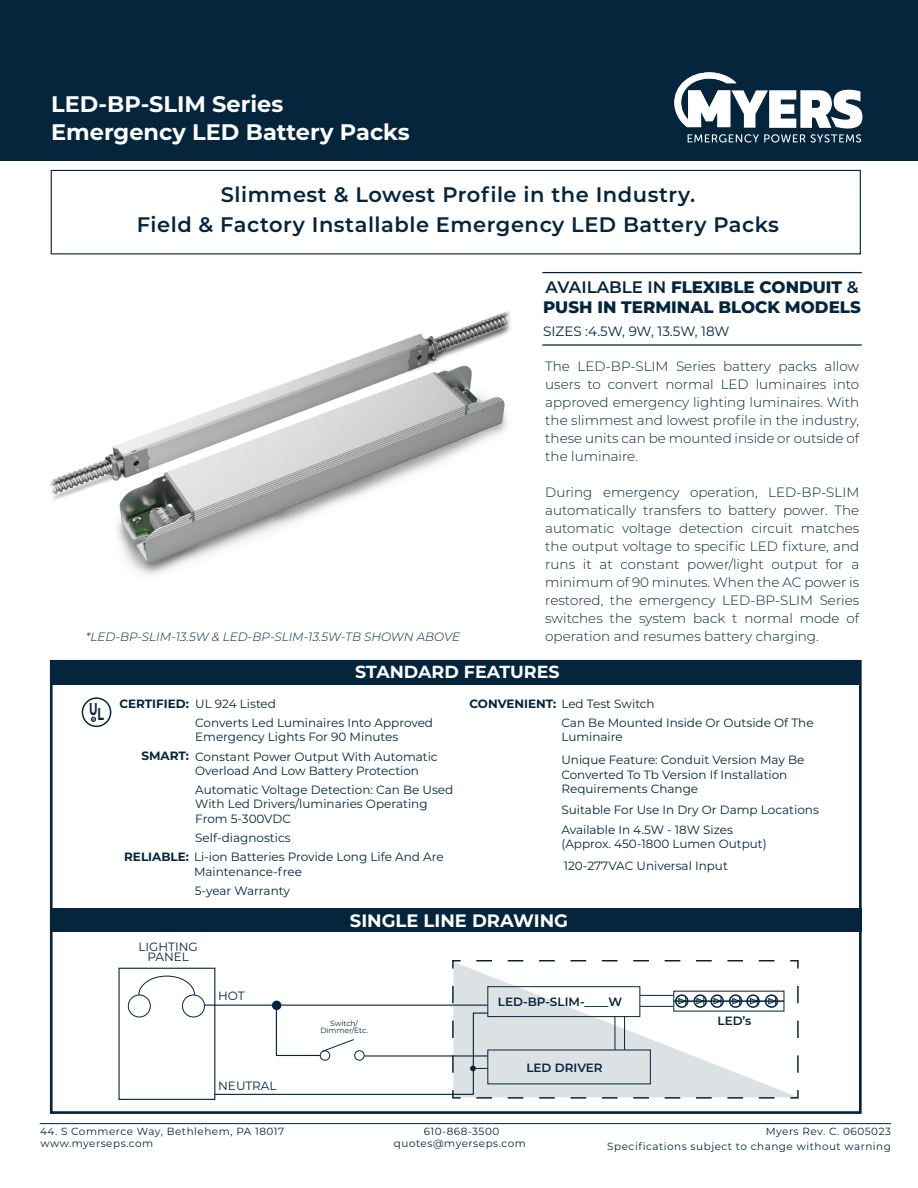
<style>
.page{position:relative;width:918px;height:1188px;background:#fff}
.page>*{position:absolute;margin:0;border:0;box-sizing:border-box;transform-origin:0 0}
.t1{font:700 22.5px/28.2px "Montserrat";color:#fff}
.t2{font:600 21px/30px "Montserrat";letter-spacing:.025em;color:#04253c;text-align:center}
.t3{font:700 18px "Montserrat";color:#fff}
.t4{font:700 17.55px "Montserrat";color:#fff}
.t5{font:700 17.1px "Montserrat";color:#04253c;scale:.63 1}
.t6{font:800 16.65px/20px "Montserrat";color:#04253c}
.t7{font:300 13.5px/18px "Montserrat";color:#04253c;text-align:justify}
.t8{font:13.5px "Montserrat";color:#04253c}
.t9{font:12px/14.2px "Montserrat";color:#04253c}
.t10{font:italic 300 12px "Montserrat";color:#04253c}
.t11{font:600 12px "Montserrat";color:#04253c}
.t12{font:700 12px "Montserrat";color:#04253c}
.t13{font:10.35px/11.9px "Montserrat";letter-spacing:.05em;color:#03253c;text-align:center}
.t14{font:7.5px/7.5px "Montserrat";color:#04253c;text-align:center}
.t15{font:700 3.9px "Montserrat";color:#04253c}
.s1{font-weight:600}
.s2{font-weight:700}
</style>
<div class="page">
<img style="left:50px;top:311px;width:461px;height:264px">
<hr style="left:40px;top:1123px;width:851px;height:1px;background:#04253c">
<div style="left:0;top:0;width:918px;height:161px;background:#04253c"></div>
<svg style="left:674px;top:72px;width:188px;height:71px"></svg>
<div style="left:51px;top:170px;width:810px;height:84px;border:1px solid #04253c"></div>
<div style="left:50px;top:660px;width:812px;height:454px;border:3px solid #04253c"></div>
<div style="left:51px;top:662px;width:809px;height:22px;background:#04253c"></div>
<div style="left:51px;top:908px;width:810px;height:24px;background:#04253c"></div>
<div style="left:82px;top:697px;width:29px;height:30px;border:2px solid #08243b;border-radius:50%"></div>
<svg style="left:91px;top:717px;width:5px;height:5px"></svg>
<svg style="left:50px;top:482px;width:9px;height:93px"></svg>
<hr style="left:542px;top:344px;width:320px;height:2px;background:#04253c">
<hr style="left:542px;top:272px;width:320px;height:1px;background:#04253c">
<svg style="left:453px;top:965px;width:346px;height:132px"></svg>
<div style="left:118px;top:968px;width:97px;height:132px;border:1px solid #04253c"></div>
<div style="left:128px;top:995px;width:23px;height:22px;border:1px solid #04253c;border-radius:50%"></div>
<div style="left:182px;top:995px;width:23px;height:22px;border:1px solid #04253c;border-radius:50%"></div>
<svg style="left:138px;top:975px;width:57px;height:21px"></svg>
<hr style="left:204px;top:1005px;width:283px;height:1px;background:#04253c">
<svg style="left:789px;top:1089px;width:10px;height:10px"></svg>
<svg style="left:452px;top:960px;width:10px;height:10px"></svg>
<svg style="left:476px;top:960px;width:299px;height:2px"></svg>
<svg style="left:789px;top:960px;width:10px;height:10px"></svg>
<svg style="left:797px;top:986px;width:2px;height:95px"></svg>
<hr style="left:674px;top:1000px;width:110px;height:2px;background:#04253c">
<div style="left:765px;top:994px;width:13px;height:14px;border:2px solid #04253c;border-radius:50%"></div>
<svg style="left:213px;top:977px;width:564px;height:122px"></svg>
<h1 class="t1" style="left:51px;top:88px;width:360px">LED-BP-SLIM Series<br>Emergency LED Battery Packs</h1>
<h2 class="t2" style="left:137px;top:179px;width:644px">Slimmest &amp; Lowest Profile in the Industry.<br>Field &amp; Factory Installable Emergency LED Battery Packs</h2>
<h3 class="t6" style="left:543px;top:276px;width:319px"><span class="s1">AVAILABLE IN</span> FLEXIBLE CONDUIT <span class="s1">&amp;<br></span>PUSH IN TERMINAL BLOCK MODELS</h3>
<p class="t8" style="left:543px;top:322px;width:188px">SIZES :4.5W, 9W, 13.5W, 18W</p>
<p class="t7" style="left:545px;top:357px;width:316px">The LED-BP-SLIM Series battery packs allow users to convert normal LED luminaires into approved emergency lighting luminaires. With the slimmest and lowest profile in the industry, these units can be mounted inside or outside of the luminaire.</p>
<p class="t7" style="left:545px;top:483px;width:316px">During emergency operation, LED-BP-SLIM automatically transfers to battery power. The automatic voltage detection circuit matches the output voltage to specific LED fixture, and runs it at constant power/light output for a minimum of 90 minutes. When the AC power is restored, the emergency LED-BP-SLIM Series switches the system back t normal mode of</p>
<p class="t10" style="left:86px;top:629px;width:376px">*LED-BP-SLIM-13.5W &amp; LED-BP-SLIM-13.5W-TB SHOWN ABOVE</p>
<p class="t7" style="left:545px;top:627px;width:275px">operation and resumes battery charging.</p>
<h3 class="t5" style="left:89px;top:697px;width:15px">U</h3>
<p class="t15" style="left:92px;top:716px;width:4px">R</p>
<h3 class="t5" style="left:98px;top:702px;width:12px">L</h3>
<h3 class="t4" style="left:355px;top:659px;width:206px">STANDARD FEATURES</h3>
<p class="t12" style="left:119px;top:695px;width:71px">CERTIFIED:</p>
<p class="t9" style="left:469px;top:696px;width:187px"><span class="s2">CONVENIENT:</span> Led Test Switch</p>
<p class="t9" style="left:195px;top:696px;width:82px">UL 924 Listed</p>
<p class="t9" style="left:195px;top:715px;width:239px">Converts Led Luminaires Into Approved<br>Emergency Lights For 90 Minutes</p>
<p class="t12" style="left:142px;top:747px;width:49px">SMART:</p>
<p class="t9" style="left:195px;top:749px;width:244px">Constant Power Output With Automatic<br>Overload And Low Battery Protection</p>
<p class="t9" style="left:195px;top:782px;width:260px">Automatic Voltage Detection: Can Be Used<br>With Led Drivers/luminaries Operating<br>From 5-300VDC</p>
<p class="t9" style="left:195px;top:830px;width:97px">Self-diagnostics</p>
<p class="t9" style="left:194px;top:849px;width:251px;text-indent:-70px"><span class="s2">RELIABLE:</span> Li-ion Batteries Provide Long Life And Are<br>Maintenance-free</p>
<p class="t9" style="left:195px;top:883px;width:97px">5-year Warranty</p>
<p class="t9" style="left:561px;top:715px;width:254px">Can Be Mounted Inside Or Outside Of The<br>Luminaire</p>
<p class="t9" style="left:561px;top:753px;width:244px">Unique Feature: Conduit Version May Be<br>Converted To Tb Version If Installation<br>Requirements Change</p>
<p class="t9" style="left:561px;top:799px;width:259px;line-height:19.6px">Suitable For Use In Dry Or Damp Locations<br>Available In 4.5W - 18W Sizes</p>
<p class="t9" style="left:561px;top:836px;width:207px">(Approx. 450-1800 Lumen Output)</p>
<p class="t9" style="left:564px;top:859px;width:166px">120-277VAC Universal Input</p>
<p class="t9" style="left:139px;top:941px;width:61px;line-height:10.5px;text-align:center">LIGHTING<br>PANEL</p>
<p class="t9" style="left:218px;top:989px;width:28px">HOT</p>
<p class="t9" style="left:218px;top:1078px;width:60px">NEUTRAL</p>
<h3 class="t3" style="left:350px;top:907px;width:220px">SINGLE LINE DRAWING</h3>
<p class="t14" style="left:320px;top:1019px;width:49px">Switch/<br>Dimmer/Etc.</p>
<p class="t11" style="left:498px;top:993px;width:126px">LED-BP-SLIM-____W</p>
<p class="t11" style="left:526px;top:1059px;width:78px">LED DRIVER</p>
<p class="t11" style="left:718px;top:1012px;width:35px">LED’s</p>
<p class="t13" style="left:40px;top:1125px;width:246px">44. S Commerce Way, Bethlehem, PA 18017</p>
<p class="t13" style="left:394px;top:1125px;width:133px">610-868-3500 quotes@myerseps.com</p>
<p class="t13" style="left:766px;top:1125px;width:127px">Myers Rev. C. 0605023</p>
<p class="t13" style="left:40px;top:1137px;width:114px">www.myerseps.com</p>
<p class="t13" style="left:607px;top:1140px;width:285px">Specifications subject to change without warning</p>
</div>
